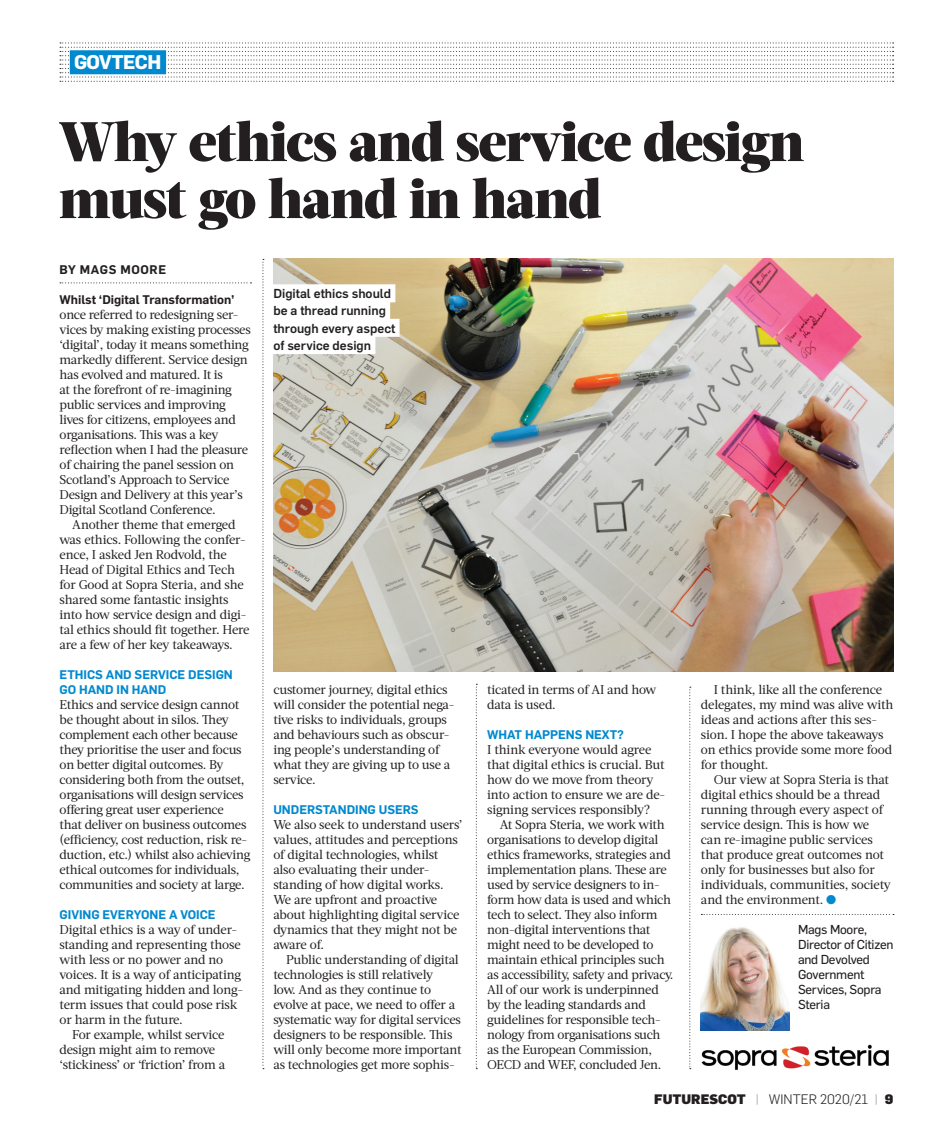
<style>
.page{position:relative;width:936px;height:1127px;background:#fff}
.page>*{position:absolute;margin:0;border:0;box-sizing:border-box;transform-origin:0 0}
._00_Acta_Head1{font:900 55.5px/57px "Acta Headline";letter-spacing:-.02em;color:#231f20}
._405_Folio_Theme_NEW{font:700 19.5px "Flama";letter-spacing:-.03em;color:#fff}
.t1{font:300 13.5px "Flama";color:#231f20}
._105_text_1stpar{font:12.75px/15px "Acta";letter-spacing:-.02em;color:#231f20}
._106_text{font:12.75px/15px "Acta";letter-spacing:-.015em;color:#231f20}
._106_text_-5{font:12.75px/15px "Acta";letter-spacing:-.02em;color:#231f20}
._106_text_-10{font:12.75px/15px "Acta";letter-spacing:-.02em;color:#231f20}
._201_caption_left{font:500 12.75px "Flama";color:#231f20}
._110_signoff_NEW{font:12.75px/15px "Flama Basic";letter-spacing:-.02em;color:#231f20}
._105_text_1stpar-2{font:600 12.3px/15px "Flama";color:#0089cf}
._105_text_1stpar-3{font:600 12.3px "Flama";color:#231f20}
._101_byline{font:600 12.3px "Flama";letter-spacing:.05em;color:#231f20}
.s1{color:#0089cf}
.s2{font-weight:900}
.s3{font-weight:100}
</style>
<div class="page">
<svg style="left:60px;top:282px;width:191px;height:1px"></svg>
<svg style="left:262px;top:259px;width:2px;height:810px"></svg>
<svg style="left:476px;top:684px;width:1px;height:385px"></svg>
<svg style="left:689px;top:687px;width:1px;height:382px"></svg>
<svg style="left:60px;top:43px;width:833px;height:39px"></svg>
<div style="left:70px;top:50px;width:96px;height:24px;background:#0089cf"></div>
<img style="left:274px;top:259px;width:619px;height:413px">
<div style="left:269px;top:284px;width:126px;height:18px;background:#fff"></div>
<div style="left:269px;top:302px;width:121px;height:18px;background:#fff"></div>
<div style="left:269px;top:319px;width:130px;height:18px;background:#fff"></div>
<div style="left:269px;top:336px;width:106px;height:18px;background:#fff"></div>
<svg style="left:701px;top:914px;width:192px;height:1px"></svg>
<img style="left:701px;top:927px;width:88px;height:103px">
<img style="left:701px;top:1044px;width:188px;height:26px">
<p class="_405_Folio_Theme_NEW" style="left:74px;top:48px;width:89px">GOVTECH</p>
<p class="_00_Acta_Head1" style="left:59px;top:114px;width:746px">Why ethics and service design must go hand in hand</p>
<p class="_101_byline" style="left:60px;top:260px;width:108px">BY MAGS MOORE</p>
<p class="_105_text_1stpar-3" style="left:60px;top:290px;width:176px">Whilst ‘Digital Transformation’</p>
<p class="_105_text_1stpar" style="left:60px;top:307px;width:193px">once referred to redesigning ser&shy;vices by making existing processes ‘digital’, today it means something markedly different. Service design has evolved and matured. It is<br>at the forefront of re-imagining public services and improving lives for citizens, employees and organisations. This was a key reflection when I had the pleasure of chairing the panel session on Scotland’s Approach to Service Design and Delivery at this year’s Digital Scotland Conference.</p>
<p class="_106_text" style="left:60px;top:517px;width:191px;text-indent:13px">Another theme that emerged was ethics. Following the confer&shy;ence, I asked Jen Rodvold, the<br>Head of Digital Ethics and Tech for Good at Sopra Steria, and she shared some fantastic insights into how service design and digi&shy;tal ethics should fit together. Here are a few of her key takeaways.</p>
<p class="_105_text_1stpar-2" style="left:60px;top:666px;width:175px">ETHICS AND SERVICE DESIGN<br>GO HAND IN HAND</p>
<p class="_105_text_1stpar" style="left:60px;top:697px;width:192px">Ethics and service design cannot be thought about in silos. They complement each other because they prioritise the user and focus on better digital outcomes. By considering both from the outset, organisations will design services offering great user experience<br>that deliver on business outcomes (efficiency, cost reduction, risk re&shy;duction, etc.) whilst also achieving ethical outcomes for individuals, communities and society at large.</p>
<p class="_105_text_1stpar-2" style="left:60px;top:906px;width:158px">GIVING EVERYONE A VOICE</p>
<p class="_105_text_1stpar" style="left:60px;top:922px;width:185px">Digital ethics is a way of under&shy;standing and representing those with less or no power and no voices. It is a way of anticipating and mitigating hidden and long&shy;term issues that could pose risk or harm in the future.</p>
<p class="_106_text_-5" style="left:60px;top:1027px;width:167px;text-indent:13px">For example, whilst service design might aim to remove ‘stickiness’ or ‘friction’ from a</p>
<p class="_201_caption_left" style="left:273px;top:284px;width:119px">Digital ethics should</p>
<p class="_201_caption_left" style="left:273px;top:301px;width:114px">be a thread running</p>
<p class="_201_caption_left" style="left:273px;top:318px;width:123px">through every aspect</p>
<p class="_201_caption_left" style="left:273px;top:336px;width:99px">of service design</p>
<p class="_106_text_-5" style="left:273px;top:682px;width:183px">customer journey, digital ethics will consider the potential nega&shy;tive risks to individuals, groups and behaviours such as obscur&shy;ing people’s understanding of what they are giving up to use a service.</p>
<p class="_105_text_1stpar-2" style="left:273px;top:801px;width:147px">UNDERSTANDING USERS</p>
<p class="_105_text_1stpar" style="left:273px;top:817px;width:191px">We also seek to understand users’ values, attitudes and perceptions of digital technologies, whilst also evaluating their under&shy;standing of how digital works.<br>We are upfront and proactive about highlighting digital service dynamics that they might not be aware of.</p>
<p class="_106_text_-5" style="left:273px;top:952px;width:190px;text-indent:13px">Public understanding of digital technologies is still relatively<br>low. And as they continue to evolve at pace, we need to offer a systematic way for digital services designers to be responsible. This will only become more important as technologies get more sophis-</p>
<p class="_106_text_-5" style="left:487px;top:682px;width:171px">ticated in terms of AI and how data is used.</p>
<p class="_105_text_1stpar-2" style="left:487px;top:726px;width:138px">WHAT HAPPENS NEXT?</p>
<p class="_105_text_1stpar" style="left:487px;top:742px;width:179px">I think everyone would agree that digital ethics is crucial. But how do we move from theory into action to ensure we are de&shy;signing services responsibly?</p>
<p class="_106_text_-10" style="left:487px;top:817px;width:188px;text-indent:13px">At Sopra Steria, we work with organisations to develop digital ethics frameworks, strategies and implementation plans. These are used by service designers to in&shy;form how data is used and which tech to select. They also inform non-digital interventions that might need to be developed to maintain ethical principles such as accessibility, safety and privacy.<br>All of our work is underpinned by the leading standards and guidelines for responsible tech&shy;nology from organisations such as the European Commission,<br>OECD and WEF, concluded Jen.</p>
<p class="_106_text" style="left:701px;top:682px;width:194px;text-indent:13px">I think, like all the conference delegates, my mind was alive with ideas and actions after this ses&shy;sion. I hope the above takeaways on ethics provide some more food for thought.</p>
<p class="_106_text" style="left:701px;top:772px;width:191px;text-indent:13px">Our view at Sopra Steria is that digital ethics should be a thread running through every aspect of service design. This is how we can re-imagine public services that produce great outcomes not only for businesses but also for individuals, communities, society and the environment. <span class="s1">●</span></p>
<p class="_110_signoff_NEW" style="left:798px;top:921px;width:97px">Mags Moore,<br>Director of Citizen and Devolved<br>Government<br>Services, Sopra<br>Steria</p>
<p class="t1" style="left:654px;top:1089px;width:241px"><span class="s2">FUTURESCOT</span> <span class="s3">|</span> WINTER 2020/21 <span class="s3">|</span> <span class="s2">9</span></p>
</div>
